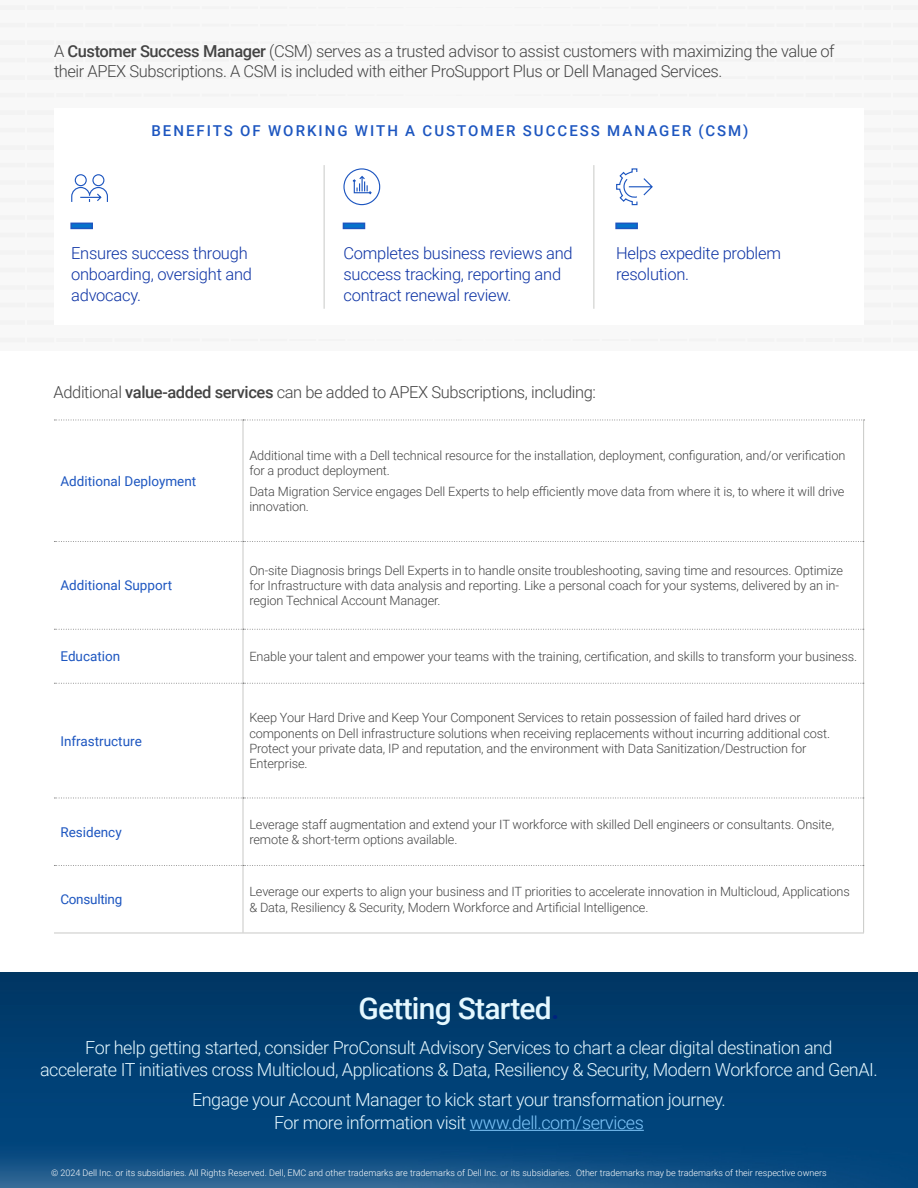
<style>
.page{position:relative;width:918px;height:1188px;background:#fff}
.page>*{position:absolute;margin:0;border:0;box-sizing:border-box;transform-origin:0 0}
.t1{font:500 30px "Roboto";letter-spacing:-.025em;color:#e5f8ff}
.t2{font:300 18px/21.6px "Roboto";letter-spacing:-.025em;color:#e5f8ff;text-align:center}
.t3{font:300 16.5px/19.8px "Roboto";letter-spacing:-.025em;color:#444}
.t4{font:300 16.5px/21px "Roboto";letter-spacing:-.015em;color:#0c32a4}
.t5{font:500 15px "Roboto";letter-spacing:.135em;color:#1d56c0}
.t6{font:13.5px "Roboto";color:#1d56c0}
.t7{font:13.5px "Roboto";letter-spacing:-.02em;color:#1d56c0}
.t8{font:300 12.75px/15.3px "Roboto";letter-spacing:-.01em;color:#444}
.t9{font:300 9px "Roboto";color:#fff}
.s1{font-weight:500}
.s2{color:#fff}
.s3{font-weight:500;color:#fff}
.s4{color:#00227f}
.s5{color:#80c7fb}
</style>
<div class="page">
<svg style="left:515px;top:5px;width:403px;height:337px"></svg>
<svg style="left:0;top:5px;width:462px;height:337px"></svg>
<div style="left:54px;top:108px;width:810px;height:217px;background:#fff"></div>
<img style="left:0;top:972px;width:918px;height:216px">
<hr style="left:470px;top:1130px;width:174px;height:1px;background:#80c7fb">
<hr style="left:243px;top:420px;width:1px;height:121px;background:#c8c9c7">
<hr style="left:243px;top:542px;width:1px;height:87px;background:#c8c9c7">
<hr style="left:243px;top:630px;width:1px;height:53px;background:#c8c9c7">
<hr style="left:243px;top:684px;width:1px;height:114px;background:#c8c9c7">
<hr style="left:243px;top:798px;width:1px;height:67px;background:#c8c9c7">
<hr style="left:243px;top:866px;width:1px;height:67px;background:#c8c9c7">
<hr style="left:863px;top:420px;width:1px;height:121px;background:#c8c9c7">
<hr style="left:863px;top:541px;width:1px;height:88px;background:#c8c9c7">
<hr style="left:863px;top:629px;width:1px;height:54px;background:#c8c9c7">
<hr style="left:863px;top:683px;width:1px;height:115px;background:#c8c9c7">
<hr style="left:863px;top:798px;width:1px;height:67px;background:#c8c9c7">
<hr style="left:863px;top:865px;width:1px;height:68px;background:#c8c9c7">
<hr style="left:54px;top:933px;width:189px;height:1px;background:#c8c9c7">
<hr style="left:243px;top:933px;width:621px;height:1px;background:#c8c9c7">
<svg style="left:54px;top:420px;width:811px;height:1px"></svg>
<svg style="left:54px;top:541px;width:810px;height:1px"></svg>
<svg style="left:54px;top:629px;width:810px;height:1px"></svg>
<svg style="left:54px;top:683px;width:810px;height:1px"></svg>
<svg style="left:54px;top:798px;width:810px;height:1px"></svg>
<svg style="left:54px;top:865px;width:810px;height:1px"></svg>
<hr style="left:324px;top:165px;width:1px;height:144px;background:#c8c9c7">
<hr style="left:594px;top:165px;width:1px;height:144px;background:#c8c9c7">
<svg style="left:343px;top:168px;width:38px;height:38px"></svg>
<svg style="left:71px;top:174px;width:37px;height:28px"></svg>
<svg style="left:616px;top:168px;width:37px;height:38px"></svg>
<svg style="left:70px;top:223px;width:23px;height:6px"></svg>
<svg style="left:343px;top:223px;width:22px;height:6px"></svg>
<svg style="left:615px;top:223px;width:23px;height:6px"></svg>
<p class="t3" style="left:54px;top:40px;width:782px">A <span class="s1">Customer Success Manager</span> (CSM) serves as a trusted advisor to assist customers with maximizing the value of their APEX Subscriptions. A CSM is included with either ProSupport Plus or Dell Managed Services.</p>
<p class="t5" style="left:151px;top:121px;width:604px">BENEFITS OF WORKING WITH A CUSTOMER SUCCESS MANAGER (CSM)<span class="s2">.</span></p>
<p class="t4" style="left:71px;top:242px;width:182px">Ensures success through onboarding, oversight and advocacy.</p>
<p class="t4" style="left:343px;top:242px;width:231px">Completes business reviews and success tracking, reporting and contract renewal review.</p>
<p class="t4" style="left:616px;top:242px;width:166px">Helps expedite problem resolution.</p>
<p class="t3" style="left:54px;top:382px;width:544px">Additional <span class="s1">value-added services</span> can be added to APEX Subscriptions, including:</p>
<p class="t6" style="left:60px;top:472px;width:145px">Additional Deployment<span class="s2">.</span><span class="s3">.</span></p>
<p class="t6" style="left:60px;top:576px;width:121px">Additional Support<span class="s2">.</span><span class="s3">.</span></p>
<p class="t8" style="left:249px;top:447px;width:598px">Additional time with a Dell technical resource for the installation, deployment, configuration, and/or verification for a product deployment.</p>
<p class="t8" style="left:249px;top:483px;width:597px">Data Migration Service engages Dell Experts to help efficiently move data from where it is, to where it will drive innovation.</p>
<p class="t8" style="left:249px;top:562px;width:595px">On-site Diagnosis brings Dell Experts in to handle onsite troubleshooting, saving time and resources. Optimize for Infrastructure with data analysis and reporting. Like a personal coach for your systems, delivered by an in&shy;region Technical Account Manager.</p>
<p class="t6" style="left:60px;top:647px;width:69px">Education<span class="s2">.</span><span class="s3">.</span></p>
<p class="t8" style="left:249px;top:648px;width:609px">Enable your talent and empower your teams with the training, certification, and skills to transform your business.</p>
<p class="t6" style="left:60px;top:731px;width:90px">Infrastructure<span class="s2">.</span><span class="s3">.</span></p>
<p class="t8" style="left:249px;top:710px;width:582px">Keep Your Hard Drive and Keep Your Component Services to retain possession of failed hard drives or components on Dell infrastructure solutions when receiving replacements without incurring additional cost.<br>Protect your private data, IP and reputation, and the environment with Data Sanitization/Destruction for Enterprise.</p>
<p class="t6" style="left:60px;top:823px;width:70px">Residency<span class="s2">.</span><span class="s3">.</span></p>
<p class="t8" style="left:249px;top:816px;width:586px">Leverage staff augmentation and extend your IT workforce with skilled Dell engineers or consultants. Onsite, remote &amp; short-term options available.</p>
<p class="t7" style="left:60px;top:890px;width:63px">Consulting</p>
<p class="t8" style="left:249px;top:884px;width:602px">Leverage our experts to align your business and IT priorities to accelerate innovation in Multicloud, Applications &amp; Data, Resiliency &amp; Security, Modern Workforce and Artificial Intelligence.</p>
<p class="t1" style="left:358px;top:987px;width:203px">Getting Started<span class="s4">.</span></p>
<p class="t2" style="left:40px;top:1036px;width:839px">For help getting started, consider ProConsult Advisory Services to chart a clear digital destination and<br>accelerate IT initiatives cross Multicloud, Applications &amp; Data, Resiliency &amp; Security, Modern Workforce and GenAI.</p>
<p class="t2" style="left:192px;top:1087px;width:535px;line-height:23.4px">Engage your Account Manager to kick start your transformation journey.<br>For more information visit <span class="s5">www.dell.com/services</span></p>
<p class="t9" style="left:51px;top:1167px;width:777px">© 2024 Dell Inc. or its subsidiaries. All Rights Reserved. Dell, EMC and other trademarks are trademarks of Dell Inc. or its subsidiaries. Other trademarks may be trademarks of their respective owners</p>
</div>
